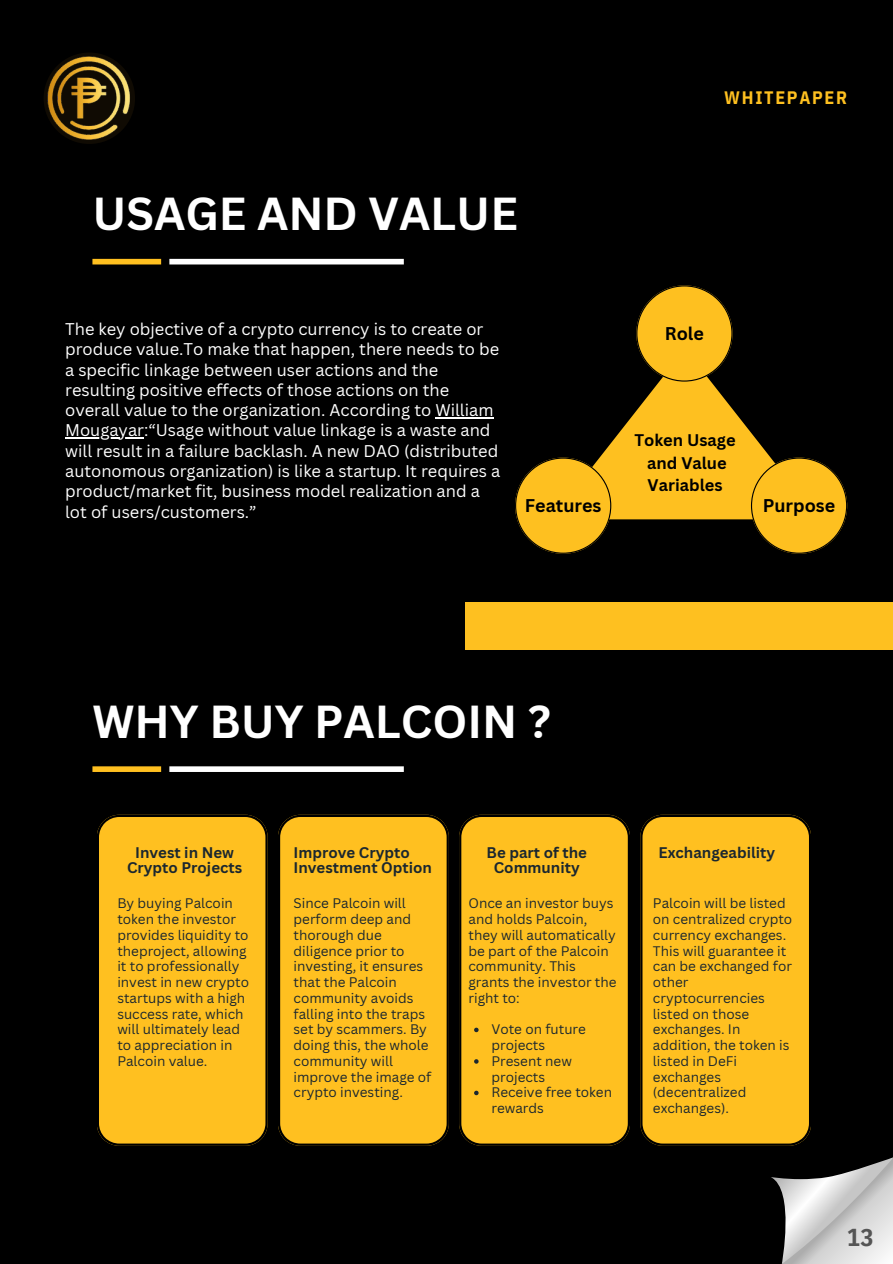
<style>
.page{position:relative;width:893px;height:1264px;background:#fff}
.page>*{position:absolute;margin:0;border:0;box-sizing:border-box;transform-origin:0 0}
.t1{font:700 45px "Canva Sans";color:#fff}
.t2{font:700 24.45px "IBM Plex Sans Cond";color:#555}
.t3{font:700 18px "IBM Plex Sans Cond";letter-spacing:.095em;color:#fec020}
.t4{font:700 17.85px "Canva Sans";color:#000}
.t5{font:16.5px/20.2px "Canva Sans";color:#fff}
.t6{font:700 16.35px/22.5px "Canva Sans";color:#000;text-align:center}
.t7{font:700 15px/14.7px "Canva Sans";color:#1b272f;text-align:center}
.t8{font:13.5px/15.8px "Canva Sans";color:#1b272f}
</style>
<div class="page">
<div style="left:0;top:0;width:892px;height:1263px;background:#000"></div>
<div style="left:465px;top:601px;width:427px;height:48px;background:#fec020"></div>
<div style="left:97px;top:814px;width:171px;height:331px;background:#ffc020"></div>
<div style="left:278px;top:814px;width:171px;height:331px;background:#ffc020"></div>
<div style="left:459px;top:814px;width:171px;height:331px;background:#ffc020"></div>
<div style="left:640px;top:814px;width:171px;height:331px;background:#ffc020"></div>
<img style="left:44px;top:54px;width:91px;height:89px">
<div style="left:169px;top:259px;width:235px;height:5px;background:#fff"></div>
<div style="left:92px;top:259px;width:69px;height:5px;background:#ffc020"></div>
<div style="left:169px;top:766px;width:235px;height:6px;background:#fff"></div>
<div style="left:92px;top:766px;width:69px;height:6px;background:#ffc020"></div>
<svg style="left:771px;top:1157px;width:121px;height:106px"></svg>
<svg style="left:600px;top:381px;width:170px;height:138px;fill:#fec020"></svg>
<svg style="left:636px;top:285px;width:96px;height:96px"></svg>
<svg style="left:474px;top:1027px;width:4px;height:5px"></svg>
<svg style="left:474px;top:1059px;width:4px;height:4px"></svg>
<svg style="left:474px;top:1090px;width:4px;height:5px"></svg>
<hr style="left:435px;top:417px;width:58px;height:1px;background:#fff">
<hr style="left:65px;top:437px;width:79px;height:2px;background:#fff">
<svg style="left:515px;top:457px;width:96px;height:97px"></svg>
<svg style="left:750px;top:457px;width:97px;height:97px"></svg>
<p class="t3" style="left:724px;top:85px;width:124px">WHITEPAPER</p>
<p class="t1" style="left:92px;top:182px;width:427px">USAGE AND VALUE</p>
<p class="t5" style="left:65px;top:318px;width:435px">The key objective of a crypto currency is to create or produce value.To make that happen, there needs to be a specific linkage between user actions and the resulting positive effects of those actions on the overall value to the organization. According to William</p>
<h5 class="t5" style="left:65px;top:420px;width:436px">Mougayar:“Usage without value linkage is a waste and will result in a failure backlash. A new DAO (distributed autonomous organization) is like a startup. It requires a product/market fit, business model realization and a lot of users/customers.”</h5>
<h5 class="t4" style="left:664px;top:321px;width:41px">Role</h5>
<p class="t6" style="left:634px;top:428px;width:103px">Token Usage and Value<br>Variables</p>
<p class="t4" style="left:525px;top:493px;width:78px">Features</p>
<p class="t4" style="left:762px;top:493px;width:74px">Purpose</p>
<p class="t1" style="left:92px;top:690px;width:460px">WHY BUY PALCOIN ?</p>
<h1 class="t7" style="left:127px;top:845px;width:117px">Invest in New<br>Crypto Projects</h1>
<h5 class="t7" style="left:293px;top:845px;width:140px;text-align:left">Improve Crypto<br>Investment Option</h5>
<p class="t7" style="left:486px;top:845px;width:102px">Be part of the<br>Community</p>
<h5 class="t7" style="left:658px;top:845px;width:118px">Exchangeability</h5>
<h2 class="t8" style="left:117px;top:895px;width:133px">By buying Palcoin token the investor provides liquidity to theproject, allowing it to professionally invest in new crypto startups with a high success rate, which will ultimately lead to appreciation in<br>Palcoin value.</h2>
<h1 class="t8" style="left:293px;top:895px;width:139px">Since Palcoin will perform deep and thorough due diligence prior to investing, it ensures that the Palcoin community avoids falling into the traps set by scammers. By doing this, the whole community will improve the image of crypto investing.</h1>
<h4 class="t8" style="left:468px;top:895px;width:150px">Once an investor buys and holds Palcoin, they will automatically be part of the Palcoin community. This grants the investor the right to:</h4>
<h3 class="t8" style="left:491px;top:1021px;width:96px">Vote on future projects</h3>
<h3 class="t8" style="left:491px;top:1052px;width:82px">Present new projects</h3>
<h3 class="t8" style="left:491px;top:1084px;width:122px">Receive free token rewards</h3>
<h3 class="t8" style="left:653px;top:895px;width:141px">Palcoin will be listed on centralized crypto currency exchanges.<br>This will guarantee it can be exchanged for other cryptocurrencies listed on those exchanges. In addition, the token is listed in DeFi exchanges (decentralized exchanges).</h3>
<p class="t2" style="left:847px;top:1221px;width:28px">13</p>
</div>
